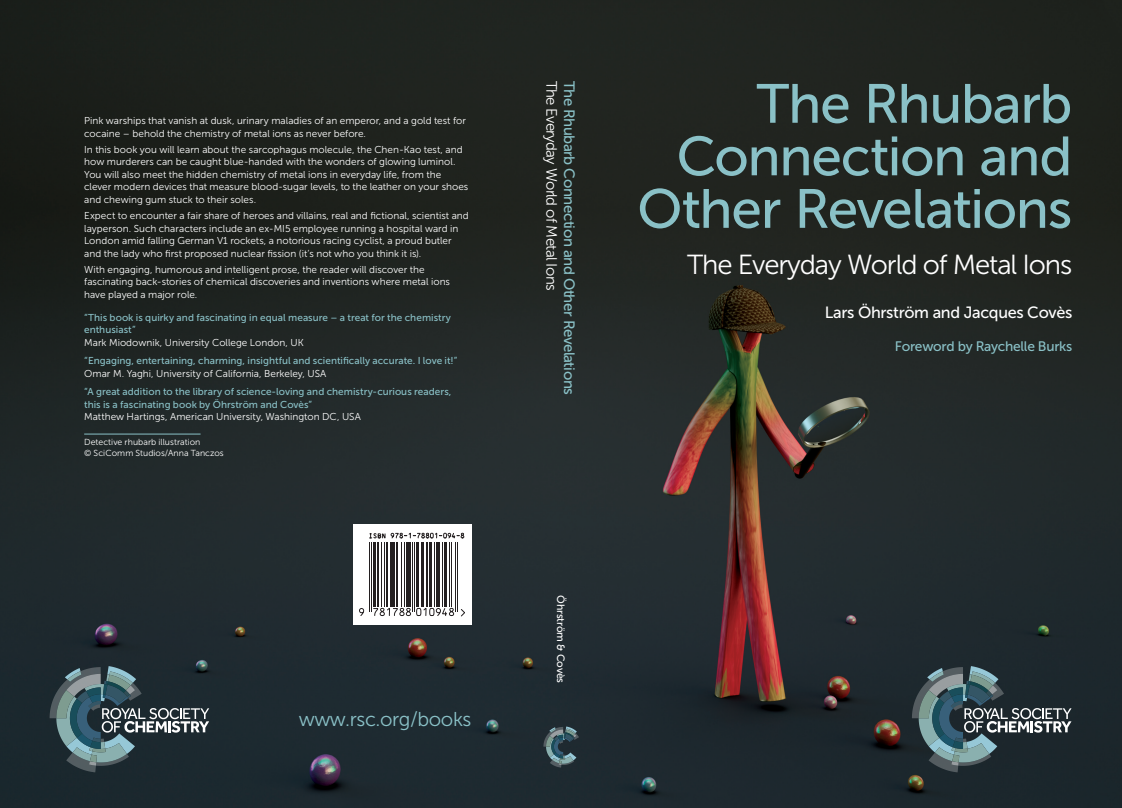
<style>
.page{position:relative;width:1122px;height:808px;background:#fff}
.page>*{position:absolute;margin:0;border:0;box-sizing:border-box;transform-origin:0 0}
.t1{font:55px/52.5px "Museo Sans 500";letter-spacing:-.025em;color:#8ac1c7;text-align:right}
.t2{font:27.5px "Museo Sans 300";letter-spacing:-.04em;color:#fff}
.t3{font:20px "Museo Sans 300";letter-spacing:-.02em;color:#8ac1c7}
.t4{font:16.25px "Museo Sans 500";letter-spacing:-.02em;color:#fff}
.t5{font:15px "Museo Sans 500";letter-spacing:-.03em;color:#8ac1c7}
.t6{font:15px "Museo Sans 300";letter-spacing:-.04em;color:#fff}
.t7{font:13.75px "Museo Sans 500";letter-spacing:-.02em;color:#8ac1c7}
.t8{font:10.62px "Museo Sans 500";letter-spacing:-.02em;color:#fff}
.t9{font:10px/12.5px "Museo Sans 300";color:#fff}
.t10{font:10px/12.5px "Museo Sans 500";letter-spacing:.005em;color:#8ac1c7}
.t11{font:8.75px/10.5px "Museo Sans 300";letter-spacing:.005em;color:#fff}
</style>
<div class="page">
<img style="left:0;top:0;width:1121px;height:808px">
<div style="left:353px;top:524px;width:118px;height:101px;background:#fff"></div>
<hr style="left:369px;top:542px;width:1px;height:70px;background:#231f20">
<hr style="left:371px;top:542px;width:1px;height:70px;background:#231f20">
<hr style="left:373px;top:542px;width:2px;height:65px;background:#231f20">
<hr style="left:376px;top:542px;width:2px;height:65px;background:#231f20">
<hr style="left:381px;top:542px;width:1px;height:65px;background:#231f20">
<hr style="left:384px;top:542px;width:1px;height:65px;background:#231f20">
<hr style="left:386px;top:542px;width:2px;height:65px;background:#231f20">
<hr style="left:389px;top:542px;width:2px;height:65px;background:#231f20">
<hr style="left:392px;top:542px;width:3px;height:65px;background:#231f20">
<hr style="left:396px;top:542px;width:2px;height:65px;background:#231f20">
<hr style="left:401px;top:542px;width:1px;height:65px;background:#231f20">
<hr style="left:404px;top:542px;width:1px;height:65px;background:#231f20">
<hr style="left:405px;top:542px;width:2px;height:65px;background:#231f20">
<hr style="left:408px;top:542px;width:3px;height:65px;background:#231f20">
<hr style="left:412px;top:542px;width:1px;height:70px;background:#231f20">
<hr style="left:414px;top:542px;width:1px;height:70px;background:#231f20">
<hr style="left:416px;top:542px;width:3px;height:65px;background:#231f20">
<hr style="left:420px;top:542px;width:1px;height:65px;background:#231f20">
<hr style="left:422px;top:542px;width:2px;height:65px;background:#231f20">
<hr style="left:426px;top:542px;width:2px;height:65px;background:#231f20">
<hr style="left:429px;top:542px;width:3px;height:65px;background:#231f20">
<hr style="left:434px;top:542px;width:1px;height:65px;background:#231f20">
<hr style="left:435px;top:542px;width:3px;height:65px;background:#231f20">
<hr style="left:439px;top:542px;width:1px;height:65px;background:#231f20">
<hr style="left:442px;top:542px;width:1px;height:65px;background:#231f20">
<hr style="left:444px;top:542px;width:3px;height:65px;background:#231f20">
<hr style="left:449px;top:542px;width:1px;height:65px;background:#231f20">
<hr style="left:451px;top:542px;width:1px;height:65px;background:#231f20">
<hr style="left:455px;top:542px;width:1px;height:70px;background:#231f20">
<hr style="left:457px;top:542px;width:1px;height:70px;background:#231f20">
<svg style="left:359px;top:607px;width:95px;height:10px"></svg>
<svg style="left:369px;top:533px;width:95px;height:6px"></svg>
<svg style="left:460px;top:609px;width:5px;height:8px"></svg>
<hr style="left:84px;top:434px;width:116px;height:1px;background:#8ac1c7">
<svg style="left:50px;top:666px;width:159px;height:106px;background:#3f5258"></svg>
<svg style="left:911px;top:666px;width:160px;height:106px;background:#3f5055"></svg>
<svg style="left:543px;top:726px;width:36px;height:41px"></svg>
<p class="t9" style="left:84px;top:115px;width:383px">Pink warships that vanish at dusk, urinary maladies of an emperor, and a gold test for cocaine – behold the chemistry of metal ions as never before.</p>
<p class="t9" style="left:84px;top:143px;width:386px">In this book you will learn about the sarcophagus molecule, the Chen-Kao test, and how murderers can be caught blue-handed with the wonders of glowing luminol.<br>You will also meet the hidden chemistry of metal ions in everyday life, from the clever modern devices that measure blood-sugar levels, to the leather on your shoes and chewing gum stuck to their soles.</p>
<p class="t9" style="left:84px;top:209px;width:386px">Expect to encounter a fair share of heroes and villains, real and fictional, scientist and layperson. Such characters include an ex-MI5 employee running a hospital ward in London amid falling German V1 rockets, a notorious racing cyclist, a proud butler and the lady who first proposed nuclear fission (it’s not who you think it is).</p>
<p class="t9" style="left:84px;top:263px;width:367px">With engaging, humorous and intelligent prose, the reader will discover the fascinating back-stories of chemical discoveries and inventions where metal ions have played a major role.</p>
<p class="t10" style="left:84px;top:311px;width:368px">“This book is quirky and fascinating in equal measure – a treat for the chemistry enthusiast”</p>
<p class="t9" style="left:84px;top:336px;width:221px">Mark Miodownik, University College London, UK</p>
<p class="t10" style="left:84px;top:355px;width:374px">“Engaging, entertaining, charming, insightful and scientifically accurate. I love it!”</p>
<p class="t9" style="left:84px;top:367px;width:244px">Omar M. Yaghi, University of California, Berkeley, USA</p>
<p class="t10" style="left:84px;top:386px;width:369px">“A great addition to the library of science-loving and chemistry-curious readers, this is a fascinating book by Öhrström and Covès”</p>
<p class="t9" style="left:84px;top:411px;width:278px">Matthew Hartings, American University, Washington DC, USA</p>
<p class="t11" style="left:84px;top:437px;width:141px">Detective rhubarb illustration<br>© SciComm Studios/Anna Tanczos</p>
<h3 class="t3" style="left:299px;top:708px;width:174px">www.rsc.org/books</h3>
<h3 class="t6" style="left:560px;top:81px;width:211px;rotate:90deg">The Everyday World of Metal Ions</h3>
<h3 class="t5" style="left:577px;top:81px;width:316px;rotate:90deg">The Rhubarb Connection and Other Revelations</h3>
<h1 class="t1" style="left:637px;top:78px;width:437px">The Rhubarb<br>Connection and<br>Other Revelations</h1>
<h2 class="t2" style="left:687px;top:250px;width:386px">The Everyday World of Metal Ions</h2>
<h3 class="t4" style="left:825px;top:303px;width:249px">Lars Öhrström and Jacques Covès</h3>
<h3 class="t7" style="left:895px;top:338px;width:179px">Foreword by Raychelle Burks</h3>
<p class="t8" style="left:566px;top:595px;width:89px;rotate:90deg">Öhrström &amp; Covès</p>
</div>
